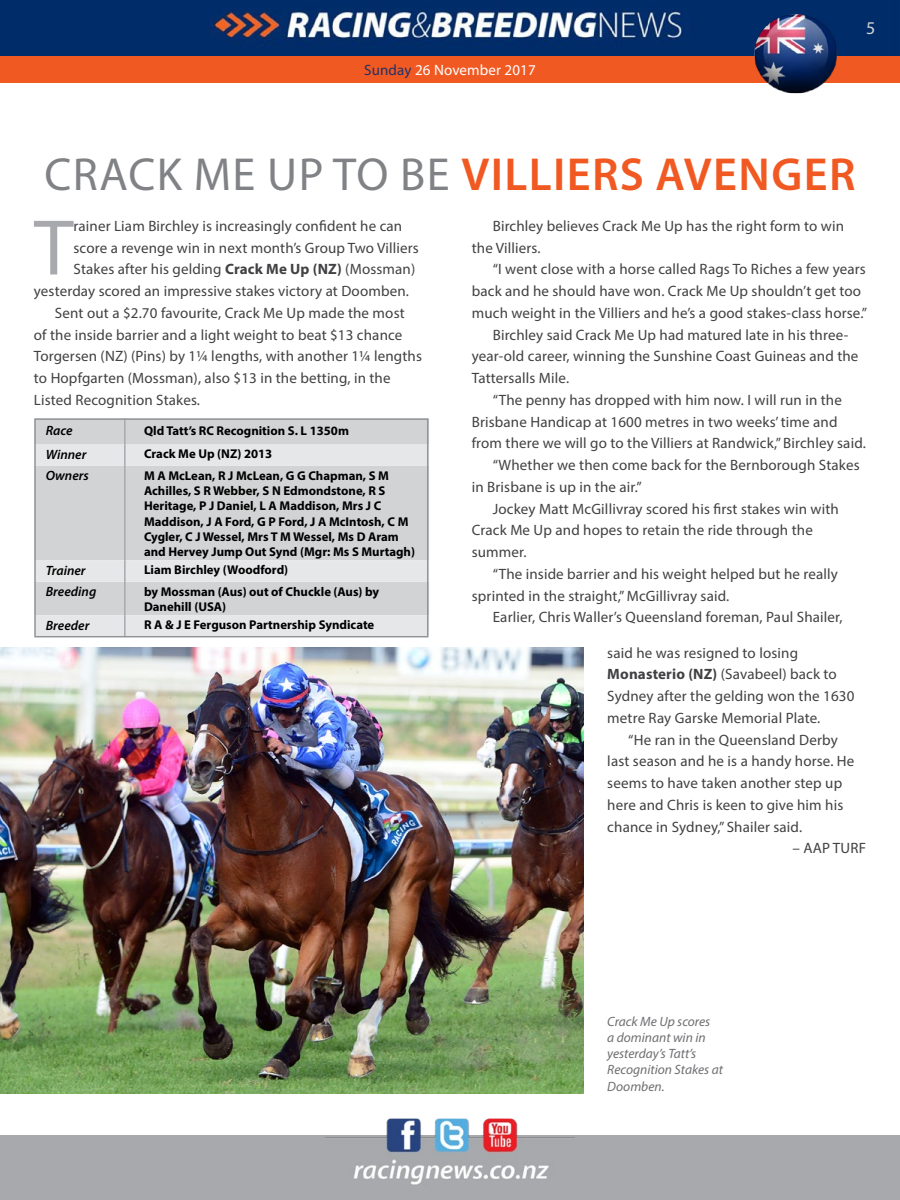
<style>
.page{position:relative;width:900px;height:1200px;background:#fff}
.page>*{position:absolute;margin:0;border:0;box-sizing:border-box;transform-origin:0 0}
.t1{font:79.5px "Myriad Pro";color:#a7a9ac}
.t2{font:600 46.5px "Myriad Pro";letter-spacing:.03em;color:#f15922}
.t3{font:18px "Myriad Pro";color:#d1d4d4}
.t4{font:15px/21.8px "Myriad Pro";letter-spacing:.01em;color:#414042}
.t5{font:15px "Myriad Pro";letter-spacing:.01em;color:#fff}
.t6{font:italic 13.5px/16.2px "Myriad Pro";color:#6d6e71}
.t7{font:italic 600 13.5px "Myriad Pro";color:#000}
.t8{font:700 12.75px/15.3px "Myriad Pro";color:#000}
.s1{color:#203267}
.s2{font-weight:400;color:#808285}
.s3{font-weight:700}
</style>
<div class="page">
<div style="left:0;top:1136px;width:900px;height:64px;background:#a7a9ac"></div>
<img style="left:325px;top:1118px;width:250px;height:67px">
<div style="left:0;top:56px;width:900px;height:27px;background:#f15922"></div>
<img style="left:0;top:0;width:900px;height:56px">
<img style="left:0;top:647px;width:584px;height:447px">
<img style="left:752px;top:11px;width:88px;height:83px">
<div style="left:37px;top:418px;width:392px;height:27px;background:#d1d3d4"></div>
<svg style="left:37px;top:445px;width:392px;height:191px;background:#d7d9da"></svg>
<hr style="left:124px;top:418px;width:2px;height:27px;background:#a7a9ac">
<hr style="left:124px;top:445px;width:2px;height:21px;background:#a7a9ac">
<hr style="left:124px;top:466px;width:2px;height:94px;background:#a7a9ac">
<hr style="left:124px;top:560px;width:2px;height:22px;background:#a7a9ac">
<hr style="left:124px;top:582px;width:2px;height:33px;background:#a7a9ac">
<hr style="left:124px;top:615px;width:2px;height:21px;background:#a7a9ac">
<div style="left:34px;top:418px;width:394px;height:219px;border:2px solid #939598"></div>
<p class="t5" style="left:364px;top:61px;width:173px"><span class="s1">Sunday</span> 26 November 2017</p>
<p class="t3" style="left:866px;top:17px;width:11px">5</p>
<h2 class="t2" style="left:44px;top:145px;width:813px"><span class="s2">CRACK ME UP TO BE</span> VILLIERS AVENGER</h2>
<h1 class="t1" style="left:34px;top:199px;width:41px">T</h1>
<p class="t4" style="left:74px;top:215px;width:330px">rainer Liam Birchley is increasingly confident he can</p>
<p class="t4" style="left:74px;top:237px;width:347px">score a revenge win in next month’s Group Two Villiers</p>
<p class="t4" style="left:74px;top:258px;width:343px">Stakes after his gelding <span class="s3">Crack Me Up (NZ)</span> (Mossman)</p>
<p class="t4" style="left:34px;top:280px;width:377px">yesterday scored an impressive stakes victory at Doomben.</p>
<p class="t4" style="left:55px;top:302px;width:351px">Sent out a $2.70 favourite, Crack Me Up made the most</p>
<p class="t4" style="left:34px;top:324px;width:370px">of the inside barrier and a light weight to beat $13 chance</p>
<p class="t4" style="left:34px;top:345px;width:390px">Torgersen (NZ) (Pins) by 1¼ lengths, with another 1¼ lengths</p>
<p class="t4" style="left:34px;top:367px;width:358px">to Hopfgarten (Mossman), also $13 in the betting, in the</p>
<p class="t4" style="left:34px;top:389px;width:168px">Listed Recognition Stakes.</p>
<p class="t7" style="left:46px;top:422px;width:28px">Race</p>
<p class="t8" style="left:144px;top:422px;width:206px">Qld Tatt’s RC Recognition S. L 1350m</p>
<p class="t7" style="left:46px;top:446px;width:42px">Winner</p>
<p class="t8" style="left:144px;top:446px;width:130px">Crack Me Up (NZ) 2013</p>
<p class="t7" style="left:46px;top:467px;width:45px">Owners</p>
<p class="t8" style="left:144px;top:467px;width:273px">M A McLean, R J McLean, G G Chapman, S M Achilles, S R Webber, S N Edmondstone, R S Heritage, P J Daniel, L A Maddison, Mrs J C Maddison, J A Ford, G P Ford, J A McIntosh, C M Cygler, C J Wessel, Mrs T M Wessel, Ms D Aram and Hervey Jump Out Synd (Mgr: Ms S Murtagh)</p>
<p class="t7" style="left:46px;top:562px;width:41px">Trainer</p>
<p class="t8" style="left:144px;top:562px;width:146px">Liam Birchley (Woodford)</p>
<p class="t7" style="left:46px;top:583px;width:52px">Breeding</p>
<p class="t8" style="left:144px;top:583px;width:237px">by Mossman (Aus) out of Chuckle (Aus) by<br>Danehill (USA)</p>
<p class="t7" style="left:46px;top:616px;width:45px">Breeder</p>
<p class="t8" style="left:144px;top:617px;width:232px">R A &amp; J E Ferguson Partnership Syndicate</p>
<p class="t4" style="left:472px;top:215px;width:374px;text-indent:21px">Birchley believes Crack Me Up has the right form to win the Villiers.</p>
<p class="t4" style="left:493px;top:258px;width:375px">“I went close with a horse called Rags To Riches a few years</p>
<p class="t4" style="left:472px;top:280px;width:391px">back and he should have won. Crack Me Up shouldn’t get too</p>
<p class="t4" style="left:472px;top:302px;width:397px">much weight in the Villiers and he’s a good stakes-class horse.”</p>
<p class="t4" style="left:493px;top:324px;width:357px">Birchley said Crack Me Up had matured late in his three-</p>
<p class="t4" style="left:472px;top:345px;width:388px">year-old career, winning the Sunshine Coast Guineas and the</p>
<p class="t4" style="left:472px;top:367px;width:99px">Tattersalls Mile.</p>
<p class="t4" style="left:493px;top:389px;width:351px">“The penny has dropped with him now. I will run in the</p>
<p class="t4" style="left:472px;top:411px;width:367px">Brisbane Handicap at 1600 metres in two weeks’ time and</p>
<p class="t4" style="left:472px;top:432px;width:396px">from there we will go to the Villiers at Randwick,” Birchley said.</p>
<p class="t4" style="left:493px;top:454px;width:368px">“Whether we then come back for the Bernborough Stakes</p>
<p class="t4" style="left:472px;top:476px;width:171px">in Brisbane is up in the air.”</p>
<p class="t4" style="left:493px;top:498px;width:348px">Jockey Matt McGillivray scored his first stakes win with</p>
<p class="t4" style="left:472px;top:519px;width:343px">Crack Me Up and hopes to retain the ride through the</p>
<p class="t4" style="left:472px;top:541px;width:56px">summer.</p>
<p class="t4" style="left:493px;top:563px;width:347px">“The inside barrier and his weight helped but he really</p>
<p class="t4" style="left:472px;top:585px;width:259px">sprinted in the straight,” McGillivray said.</p>
<p class="t4" style="left:493px;top:606px;width:351px">Earlier, Chris Waller’s Queensland foreman, Paul Shailer,</p>
<p class="t4" style="left:607px;top:641px;width:249px">said he was resigned to losing <span class="s3">Monasterio (NZ)</span> (Savabeel) back to Sydney after the gelding won the 1630 metre Ray Garske Memorial Plate.</p>
<p class="t4" style="left:607px;top:728px;width:249px;text-indent:21px">“He ran in the Queensland Derby last season and he is a handy horse. He seems to have taken another step up here and Chris is keen to give him his chance in Sydney,” Shailer said.</p>
<p class="t4" style="left:793px;top:837px;width:75px">– AAP TURF</p>
<p class="t6" style="left:607px;top:1013px;width:117px">Crack Me Up scores<br>a dominant win in yesterday’s Tatt’s<br>Recognition Stakes at<br>Doomben.</p>
</div>
